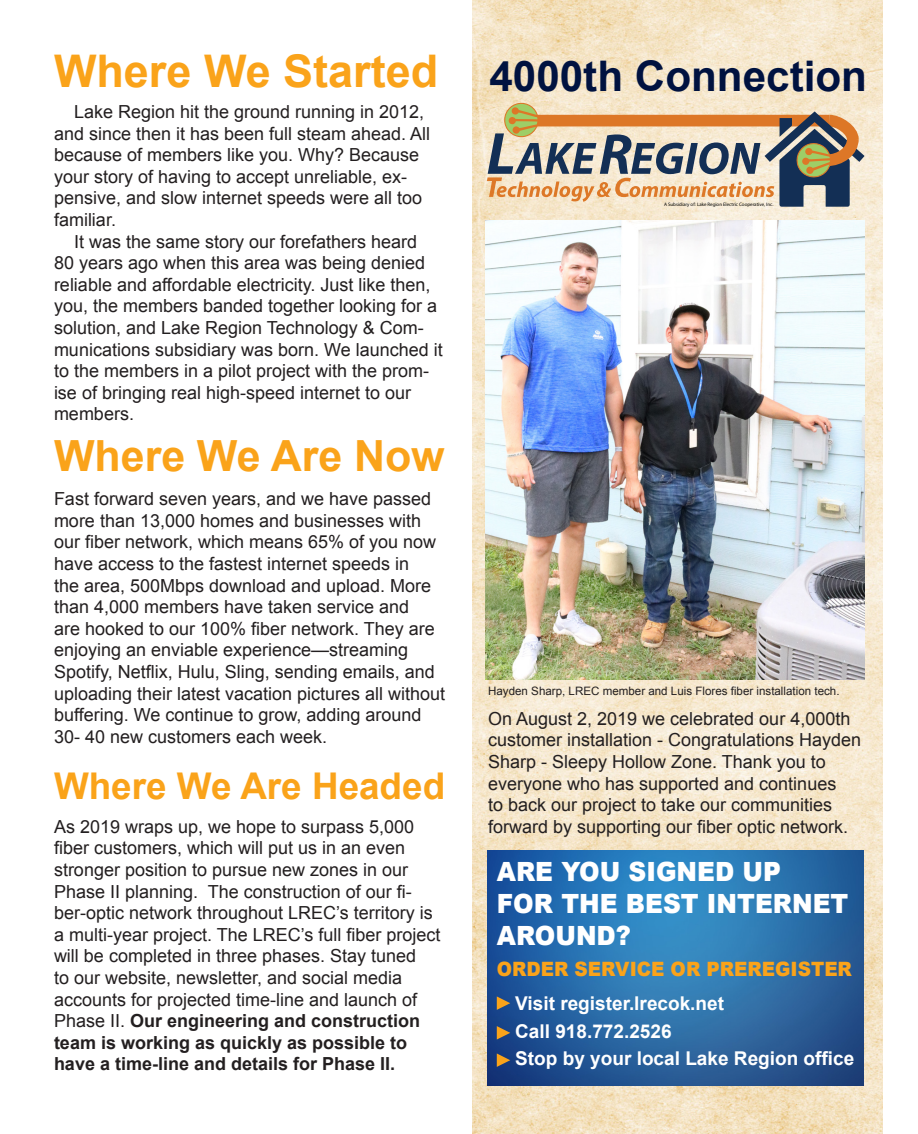
<style>
.page{position:relative;width:918px;height:1134px;background:#fff}
.page>*{position:absolute;margin:0;border:0;box-sizing:border-box;transform-origin:0 0}
.t1{font:700 45px "Arial";color:#faa31a}
.t2{font:700 42.9px "Arial";color:#faa31a}
.t3{font:700 42.15px "Arial";color:#001240}
.t4{font:700 36.9px "Arial";color:#faa31a}
.t5{font:900 26.55px/31.8px "Arial";color:#fff;scale:.93 1}
.t6{font:900 19.8px "Arial";color:#faa31a;scale:.93 1}
.t7{font:700 19.05px "Arial";color:#fff}
.t8{font:18px/21.6px "Arial";color:#231f20}
.t9{font:11.55px "Arial";color:#231f20}
.t10{font:4.95px "Myriad Pro";color:#040503}
.s1{font-weight:700}
</style>
<div class="page">
<img style="left:472px;top:0;width:410px;height:1134px">
<svg style="left:487px;top:103px;width:378px;height:104px;background:#bfae97"></svg>
<img style="left:486px;top:220px;width:379px;height:459px">
<img style="left:487px;top:851px;width:377px;height:235px">
<svg style="left:497px;top:996px;width:13px;height:14px"></svg>
<svg style="left:497px;top:1026px;width:13px;height:14px"></svg>
<svg style="left:497px;top:1053px;width:13px;height:14px"></svg>
<p class="t1" style="left:54px;top:41px;width:386px">Where We Started</p>
<p class="t8" style="left:54px;top:101px;width:378px;text-indent:20px">Lake Region hit the ground running in 2012, and since then it has been full steam ahead. All because of members like you. Why? Because your story of having to accept unreliable, ex&shy;pensive, and slow internet speeds were all too familiar.</p>
<p class="t8" style="left:54px;top:231px;width:390px;text-indent:20px">It was the same story our forefathers heard<br>80 years ago when this area was being denied reliable and affordable electricity. Just like then, you, the members banded together looking for a solution, and Lake Region Technology &amp; Com&shy;munications subsidiary was born. We launched it to the members in a pilot project with the prom&shy;ise of bringing real high-speed internet to our members.</p>
<p class="t2" style="left:54px;top:427px;width:392px">Where We Are Now</p>
<p class="t8" style="left:54px;top:488px;width:393px">Fast forward seven years, and we have passed more than 13,000 homes and businesses with our fiber network, which means 65% of you now have access to the fastest internet speeds in<br>the area, 500Mbps download and upload. More than 4,000 members have taken service and<br>are hooked to our 100% fiber network. They are enjoying an enviable experience—streaming Spotify, Netflix, Hulu, Sling, sending emails, and uploading their latest vacation pictures all without buffering. We continue to grow, adding around 30- 40 new customers each week.</p>
<p class="t4" style="left:54px;top:762px;width:393px">Where We Are Headed</p>
<p class="t8" style="left:54px;top:816px;width:388px">As 2019 wraps up, we hope to surpass 5,000 fiber customers, which will put us in an even stronger position to pursue new zones in our Phase II planning. The construction of our fi&shy;ber-optic network throughout LREC’s territory is a multi-year project. The LREC’s full fiber project will be completed in three phases. Stay tuned<br>to our website, newsletter, and social media accounts for projected time-line and launch of Phase II. <span class="s1">Our engineering and construction team is working as quickly as possible to have a time-line and details for Phase II.</span></p>
<p class="t3" style="left:489px;top:48px;width:379px">4000th Connection</p>
<p class="t10" style="left:664px;top:202px;width:111px">A Subsidiary of: Lake Region Electric Cooperative, Inc.</p>
<p class="t9" style="left:488px;top:683px;width:353px">Hayden Sharp, LREC member and Luis Flores fiber installation tech.</p>
<p class="t8" style="left:488px;top:708px;width:375px">On August 2, 2019 we celebrated our 4,000th customer installation - Congratulations Hayden Sharp - Sleepy Hollow Zone. Thank you to everyone who has supported and continues<br>to back our project to take our communities forward by supporting our fiber optic network.</p>
<p class="t5" style="left:497px;top:855px;width:307px">ARE YOU SIGNED UP</p>
<p class="t5" style="left:497px;top:887px;width:380px">FOR THE BEST INTERNET<br>AROUND?</p>
<p class="t6" style="left:497px;top:955px;width:383px">ORDER SERVICE OR PREREGISTER</p>
<p class="t7" style="left:515px;top:990px;width:210px">Visit register.lrecok.net</p>
<p class="t7" style="left:515px;top:1018px;width:158px">Call 918.772.2526</p>
<p class="t7" style="left:515px;top:1046px;width:341px">Stop by your local Lake Region office</p>
</div>
